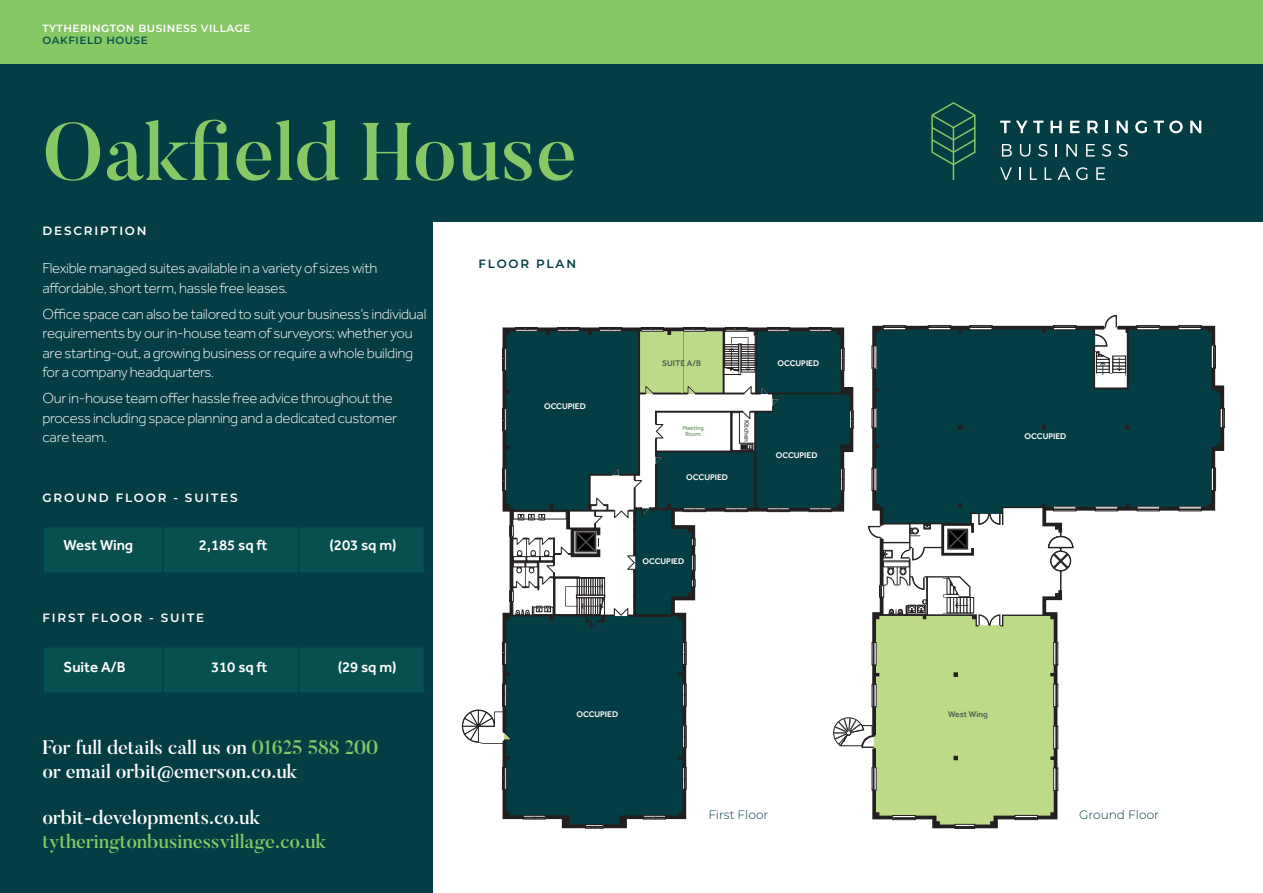
<style>
.page{position:relative;width:1263px;height:893px;background:#043e44}
.page>*{position:absolute;margin:0;border:0;box-sizing:border-box;transform-origin:0 0}
.t1{font:500 81px "Butler";color:#87c765}
.t2{font:500 19.5px/23.4px "Butler";color:#fff}
.t3{font:500 19.5px "Butler";color:#87c765}
.t4{font:300 15px/19.5px "Effra";letter-spacing:-.02em;color:#fff}
.t5{font:500 15px "Effra";letter-spacing:-.005em;color:#fff}
.t6{font:300 12.15px "Montserrat";color:#043e44}
.t7{font:600 12px "Montserrat";letter-spacing:.15em;color:#fff}
.t8{font:600 12px "Montserrat";letter-spacing:.15em;color:#043e44}
.t9{font:600 10.5px "Montserrat";letter-spacing:.05em;color:#fff}
.t10{font:600 10.5px "Montserrat";letter-spacing:.05em;color:#07504f}
.t11{font:500 8.55px "Effra";color:#fff}
.t12{font:500 8.55px "Effra";color:#4f6154}
.t13{font:500 6.9px "Effra";letter-spacing:-.025em;color:#4f6154}
.t14{font:500 6.15px/6.8px "Effra";letter-spacing:-.025em;color:#80a473;text-align:center}
.s1{color:#87c765}
</style>
<div class="page">
<div style="left:434px;top:223px;width:829px;height:670px;background:#fff"></div>
<div style="left:0;top:0;width:1263px;height:64px;background:#87c765"></div>
<svg style="left:1000px;top:121px;width:10px;height:12px"></svg>
<svg style="left:1016px;top:121px;width:27px;height:12px"></svg>
<svg style="left:1050px;top:121px;width:11px;height:12px"></svg>
<svg style="left:1070px;top:121px;width:9px;height:12px"></svg>
<svg style="left:1087px;top:121px;width:11px;height:12px"></svg>
<svg style="left:1106px;top:121px;width:2px;height:12px"></svg>
<svg style="left:1117px;top:121px;width:11px;height:12px"></svg>
<svg style="left:1135px;top:121px;width:12px;height:12px"></svg>
<svg style="left:1154px;top:121px;width:29px;height:12px"></svg>
<svg style="left:1190px;top:121px;width:11px;height:12px"></svg>
<svg style="left:1002px;top:144px;width:10px;height:13px"></svg>
<svg style="left:1020px;top:144px;width:10px;height:13px"></svg>
<svg style="left:1038px;top:144px;width:9px;height:13px"></svg>
<svg style="left:1056px;top:144px;width:1px;height:13px"></svg>
<svg style="left:1066px;top:144px;width:11px;height:13px"></svg>
<svg style="left:1086px;top:144px;width:9px;height:13px"></svg>
<svg style="left:1102px;top:144px;width:9px;height:13px"></svg>
<svg style="left:1118px;top:144px;width:9px;height:13px"></svg>
<svg style="left:1000px;top:167px;width:12px;height:13px"></svg>
<svg style="left:1019px;top:167px;width:2px;height:13px"></svg>
<svg style="left:1030px;top:167px;width:7px;height:13px"></svg>
<svg style="left:1044px;top:167px;width:7px;height:13px"></svg>
<svg style="left:1057px;top:167px;width:13px;height:13px"></svg>
<svg style="left:1076px;top:167px;width:11px;height:13px"></svg>
<svg style="left:1096px;top:167px;width:9px;height:13px"></svg>
<svg style="left:931px;top:102px;width:44px;height:78px"></svg>
<div style="left:43px;top:526px;width:382px;height:48px;background:#07504f;border:2px solid #043e44"></div>
<div style="left:43px;top:646px;width:382px;height:48px;background:#07504f;border:2px solid #043e44"></div>
<hr style="left:162px;top:526px;width:2px;height:59px;background:#043e44">
<hr style="left:162px;top:644px;width:2px;height:60px;background:#043e44">
<hr style="left:298px;top:526px;width:1px;height:55px;background:#043e44">
<hr style="left:298px;top:644px;width:1px;height:55px;background:#043e44">
<svg style="left:1076px;top:330px;width:144px;height:182px;background:#0c4247"></svg>
<svg style="left:1125px;top:425px;width:4px;height:4px"></svg>
<div style="left:955px;top:824px;width:20px;height:5px;border:1px solid #231f20"></div>
<hr style="left:1095px;top:507px;width:23px;height:4px;background:#8c8a8a">
<div style="left:1095px;top:506px;width:23px;height:5px;border:1px solid #231f20"></div>
<svg style="left:1095px;top:509px;width:23px;height:1px"></svg>
<hr style="left:1137px;top:507px;width:22px;height:4px;background:#8c8a8a">
<div style="left:1137px;top:506px;width:23px;height:5px;border:1px solid #231f20"></div>
<svg style="left:1137px;top:509px;width:23px;height:1px"></svg>
<hr style="left:1179px;top:507px;width:22px;height:4px;background:#8c8a8a">
<div style="left:1179px;top:506px;width:22px;height:5px;border:1px solid #231f20"></div>
<svg style="left:1179px;top:509px;width:22px;height:1px"></svg>
<div style="left:1211px;top:468px;width:5px;height:23px;border:1px solid #231f20"></div>
<svg style="left:1213px;top:468px;width:2px;height:23px"></svg>
<div style="left:1220px;top:408px;width:4px;height:20px;border:1px solid #231f20"></div>
<svg style="left:1222px;top:408px;width:1px;height:20px"></svg>
<div style="left:1211px;top:345px;width:5px;height:23px;border:1px solid #231f20"></div>
<svg style="left:1213px;top:345px;width:1px;height:23px"></svg>
<div style="left:1178px;top:325px;width:23px;height:5px;border:1px solid #231f20"></div>
<svg style="left:1178px;top:326px;width:23px;height:2px"></svg>
<div style="left:1137px;top:325px;width:22px;height:5px;border:1px solid #231f20"></div>
<svg style="left:1137px;top:326px;width:22px;height:2px"></svg>
<div style="left:1053px;top:325px;width:23px;height:5px;border:1px solid #231f20"></div>
<div style="left:969px;top:325px;width:23px;height:5px;border:1px solid #231f20"></div>
<div style="left:928px;top:325px;width:23px;height:5px;border:1px solid #231f20"></div>
<div style="left:883px;top:325px;width:23px;height:5px;border:1px solid #231f20"></div>
<svg style="left:1094px;top:316px;width:33px;height:71px"></svg>
<svg style="left:462px;top:326px;width:614px;height:502px"></svg>
<p class="t9" style="left:43px;top:20px;width:209px">TYTHERINGTON BUSINESS VILLAGE</p>
<p class="t10" style="left:43px;top:33px;width:107px">OAKFIELD HOUSE</p>
<h1 class="t1" style="left:43px;top:100px;width:536px">Oakfield House</h1>
<p class="t7" style="left:43px;top:222px;width:106px">DESCRIPTION</p>
<p class="t4" style="left:43px;top:259px;width:336px">Flexible managed suites available in a variety of sizes with affordable, short term, hassle free leases.</p>
<p class="t4" style="left:43px;top:304px;width:385px">Office space can also be tailored to suit your business’s individual requirements by our in-house team of surveyors; whether you are starting-out, a growing business or require a whole building for a company headquarters.</p>
<p class="t4" style="left:43px;top:388px;width:356px">Our in-house team offer hassle free advice throughout the process including space planning and a dedicated customer care team.</p>
<p class="t7" style="left:43px;top:489px;width:197px">GROUND FLOOR - SUITES</p>
<p class="t5" style="left:64px;top:536px;width:71px">West Wing</p>
<p class="t5" style="left:199px;top:536px;width:70px">2,185 sq ft</p>
<p class="t5" style="left:330px;top:536px;width:69px">(203 sq m)</p>
<p class="t7" style="left:43px;top:609px;width:163px">FIRST FLOOR - SUITE</p>
<p class="t5" style="left:64px;top:658px;width:64px">Suite A/B</p>
<p class="t5" style="left:211px;top:658px;width:58px">310 sq ft</p>
<p class="t5" style="left:338px;top:658px;width:60px">(29 sq m)</p>
<p class="t8" style="left:478px;top:255px;width:99px">FLOOR PLAN</p>
<p class="t11" style="left:544px;top:401px;width:43px">OCCUPIED</p>
<p class="t12" style="left:662px;top:358px;width:41px">SUITE A/B</p>
<p class="t14" style="left:682px;top:424px;width:23px">Meeting<br>Room</p>
<p class="t11" style="left:686px;top:472px;width:43px">OCCUPIED</p>
<p class="t13" style="left:751px;top:420px;width:24px;rotate:90deg">Kitchen</p>
<p class="t11" style="left:777px;top:358px;width:43px">OCCUPIED</p>
<p class="t11" style="left:776px;top:450px;width:43px">OCCUPIED</p>
<p class="t11" style="left:642px;top:556px;width:43px">OCCUPIED</p>
<h2 class="t2" style="left:43px;top:736px;width:337px">For full details call us on <span class="s1">01625 588 200 </span>or email orbit@emerson.co.uk</h2>
<h2 class="t2" style="left:43px;top:806px;width:219px">orbit-developments.co.uk</h2>
<h2 class="t3" style="left:43px;top:829px;width:285px">tytheringtonbusinessvillage.co.uk</h2>
<p class="t11" style="left:576px;top:709px;width:43px">OCCUPIED</p>
<p class="t12" style="left:948px;top:709px;width:41px">West Wing</p>
<p class="t6" style="left:708px;top:807px;width:61px">First Floor</p>
<p class="t11" style="left:1025px;top:431px;width:43px">OCCUPIED</p>
<p class="t6" style="left:1079px;top:807px;width:81px">Ground Floor</p>
</div>
